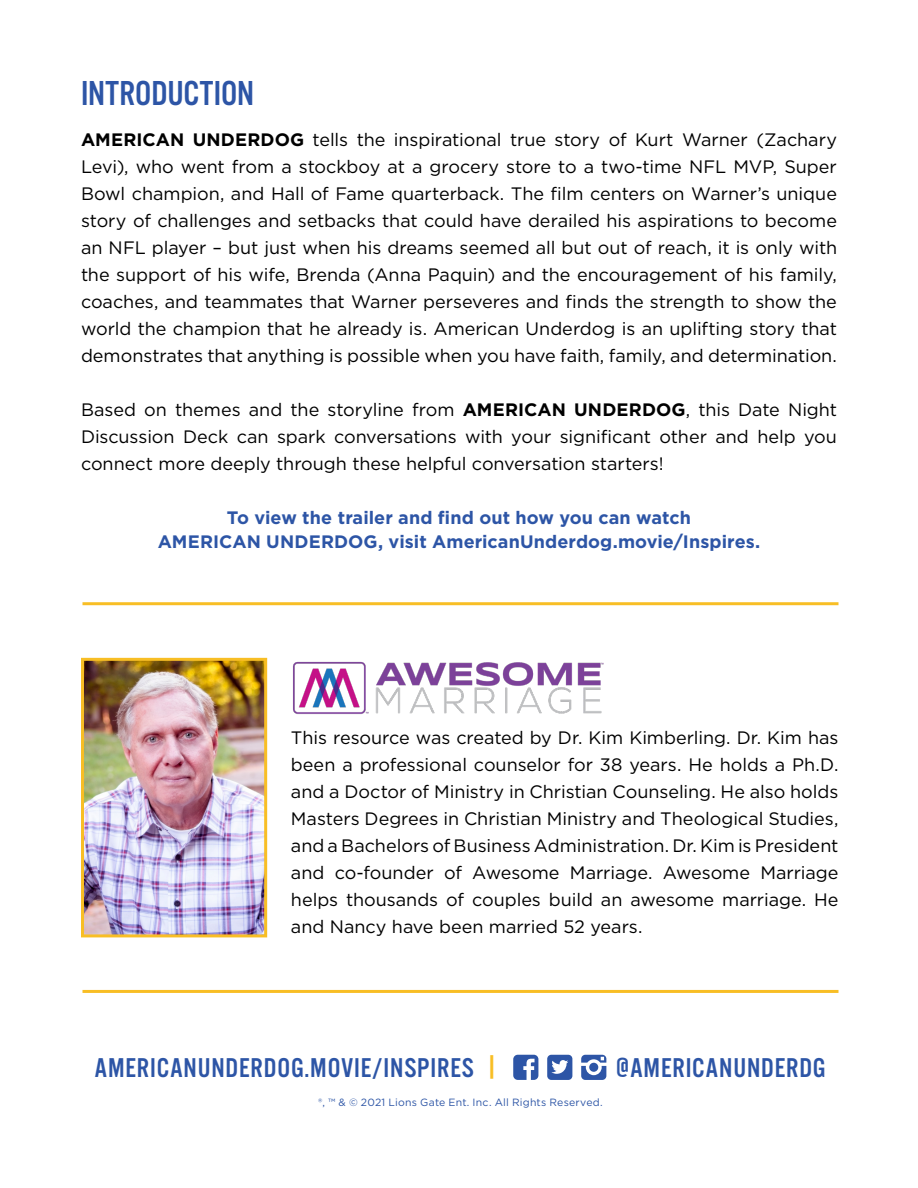
<style>
.page{position:relative;width:918px;height:1188px;background:#fff}
.page>*{position:absolute;margin:0;border:0;box-sizing:border-box;transform-origin:0 0}
.t1{font:36px "Alternate Gothic Pro No 3";letter-spacing:-.005em;color:#2d55a6}
.t2{font:28.2px "Alternate Gothic Pro No 3";letter-spacing:.03em;color:#2d55a6}
.t3{font:18px/27px "Gotham";letter-spacing:-.005em;color:#000;text-align:justify}
.t4{font:700 18px/24px "Gotham";letter-spacing:.005em;color:#2d55a6;text-align:center}
.t5{font:10.5px "Gotham";letter-spacing:.02em;color:#2d55a6}
.s1{font-weight:700}
.s2{color:#f8be25}
</style>
<div class="page">
<hr style="left:82px;top:990px;width:756px;height:3px;background:#f8be25">
<hr style="left:82px;top:602px;width:756px;height:3px;background:#f8be25">
<svg style="left:547px;top:1055px;width:25px;height:25px"></svg>
<svg style="left:513px;top:1055px;width:25px;height:25px"></svg>
<svg style="left:581px;top:1055px;width:25px;height:25px"></svg>
<div style="left:589px;top:1063px;width:9px;height:9px;background:#2d55a6;border-radius:50%"></div>
<img style="left:85px;top:662px;width:178px;height:271px">
<div style="left:81px;top:658px;width:186px;height:279px;border:3px solid #f8be25"></div>
<img style="left:293px;top:661px;width:311px;height:53px">
<h1 class="t1" style="left:81px;top:75px;width:175px">INTRODUCTION</h1>
<p class="t3" style="left:81px;top:125px;width:758px"><span class="s1">AMERICAN UNDERDOG</span> tells the inspirational true story of Kurt Warner (Zachary Levi), who went from a stockboy at a grocery store to a two-time NFL MVP, Super Bowl champion, and Hall of Fame quarterback. The film centers on Warner’s unique story of challenges and setbacks that could have derailed his aspirations to become an NFL player – but just when his dreams seemed all but out of reach, it is only with the support of his wife, Brenda (Anna Paquin) and the encouragement of his family, coaches, and teammates that Warner perseveres and finds the strength to show the world the champion that he already is. American Underdog is an uplifting story that demonstrates that anything is possible when you have faith, family, and determination.</p>
<p class="t3" style="left:81px;top:395px;width:757px">Based on themes and the storyline from <span class="s1">AMERICAN UNDERDOG</span>, this Date Night Discussion Deck can spark conversations with your significant other and help you connect more deeply through these helpful conversation starters!</p>
<p class="t4" style="left:158px;top:505px;width:604px">To view the trailer and find out how you can watch<br>AMERICAN UNDERDOG, visit AmericanUnderdog.movie/Inspires.</p>
<p class="t3" style="left:291px;top:724px;width:549px">This resource was created by Dr. Kim Kimberling. Dr. Kim has been a professional counselor for 38 years. He holds a Ph.D. and a Doctor of Ministry in Christian Counseling. He also holds Masters Degrees in Christian Ministry and Theological Studies, and a Bachelors of Business Administration. Dr. Kim is President and co-founder of Awesome Marriage. Awesome Marriage helps thousands of couples build an awesome marriage. He and Nancy have been married 52 years.</p>
<h2 class="t2" style="left:94px;top:1053px;width:406px">AMERICANUNDERDOG.MOVIE/INSPIRES <span class="s2">|</span></h2>
<h2 class="t2" style="left:616px;top:1053px;width:211px">@AMERICANUNDERDG</h2>
<p class="t5" style="left:318px;top:1096px;width:286px">®, ™ &amp; © 2021 Lions Gate Ent. Inc. All Rights Reserved.</p>
</div>
